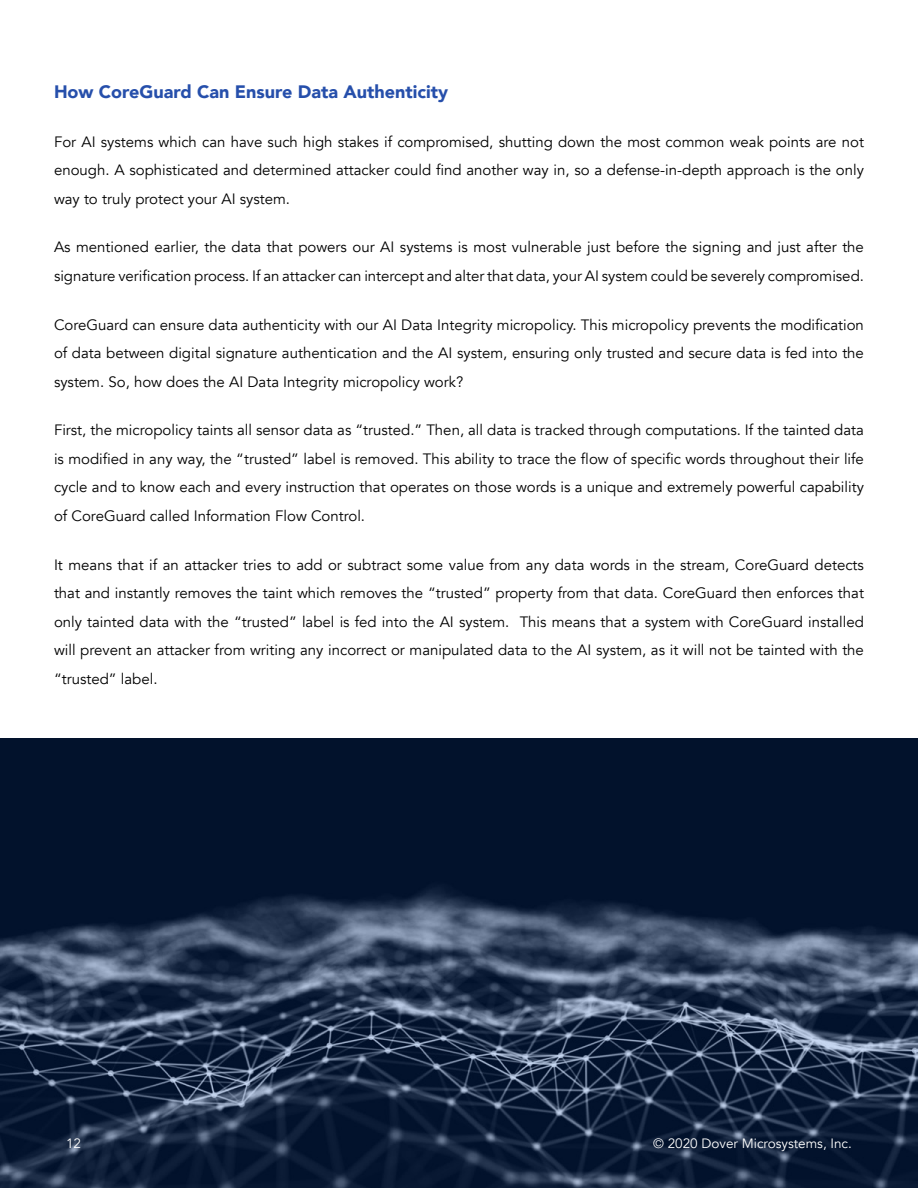
<style>
.page{position:relative;width:918px;height:1188px;background:#fff}
.page>*{position:absolute;margin:0;border:0;box-sizing:border-box;transform-origin:0 0}
.t1{font:900 18px "Avenir";color:#264fab}
.t2{font:15px/28.5px "Avenir";color:#000;text-align:justify}
.t3{font:13.5px "Avenir";color:#fff}
</style>
<div class="page">
<img style="left:0;top:739px;width:918px;height:449px">
<p class="t1" style="left:54px;top:76px;width:396px">How CoreGuard Can Ensure Data Authenticity</p>
<p class="t2" style="left:54px;top:128px;width:812px">For AI systems which can have such high stakes if compromised, shutting down the most common weak points are not enough. A sophisticated and determined attacker could find another way in, so a defense-in-depth approach is the only way to truly protect your AI system.</p>
<p class="t2" style="left:54px;top:233px;width:812px">As mentioned earlier, the data that powers our AI systems is most vulnerable just before the signing and just after the signature verification process. If an attacker can intercept and alter that data, your AI system could be severely compromised.</p>
<p class="t2" style="left:54px;top:311px;width:812px">CoreGuard can ensure data authenticity with our AI Data Integrity micropolicy. This micropolicy prevents the modification of data between digital signature authentication and the AI system, ensuring only trusted and secure data is fed into the system. So, how does the AI Data Integrity micropolicy work?</p>
<p class="t2" style="left:54px;top:416px;width:812px">First, the micropolicy taints all sensor data as “trusted.” Then, all data is tracked through computations. If the tainted data is modified in any way, the “trusted” label is removed. This ability to trace the flow of specific words throughout their life cycle and to know each and every instruction that operates on those words is a unique and extremely powerful capability of CoreGuard called Information Flow Control.</p>
<p class="t2" style="left:54px;top:551px;width:812px">It means that if an attacker tries to add or subtract some value from any data words in the stream, CoreGuard detects that and instantly removes the taint which removes the “trusted” property from that data. CoreGuard then enforces that only tainted data with the “trusted” label is fed into the AI system. This means that a system with CoreGuard installed will prevent an attacker from writing any incorrect or manipulated data to the AI system, as it will not be tainted with the “trusted” label.</p>
<p class="t3" style="left:66px;top:1135px;width:17px">12</p>
<p class="t3" style="left:653px;top:1135px;width:200px">© 2020 Dover Microsystems, Inc.</p>
</div>
